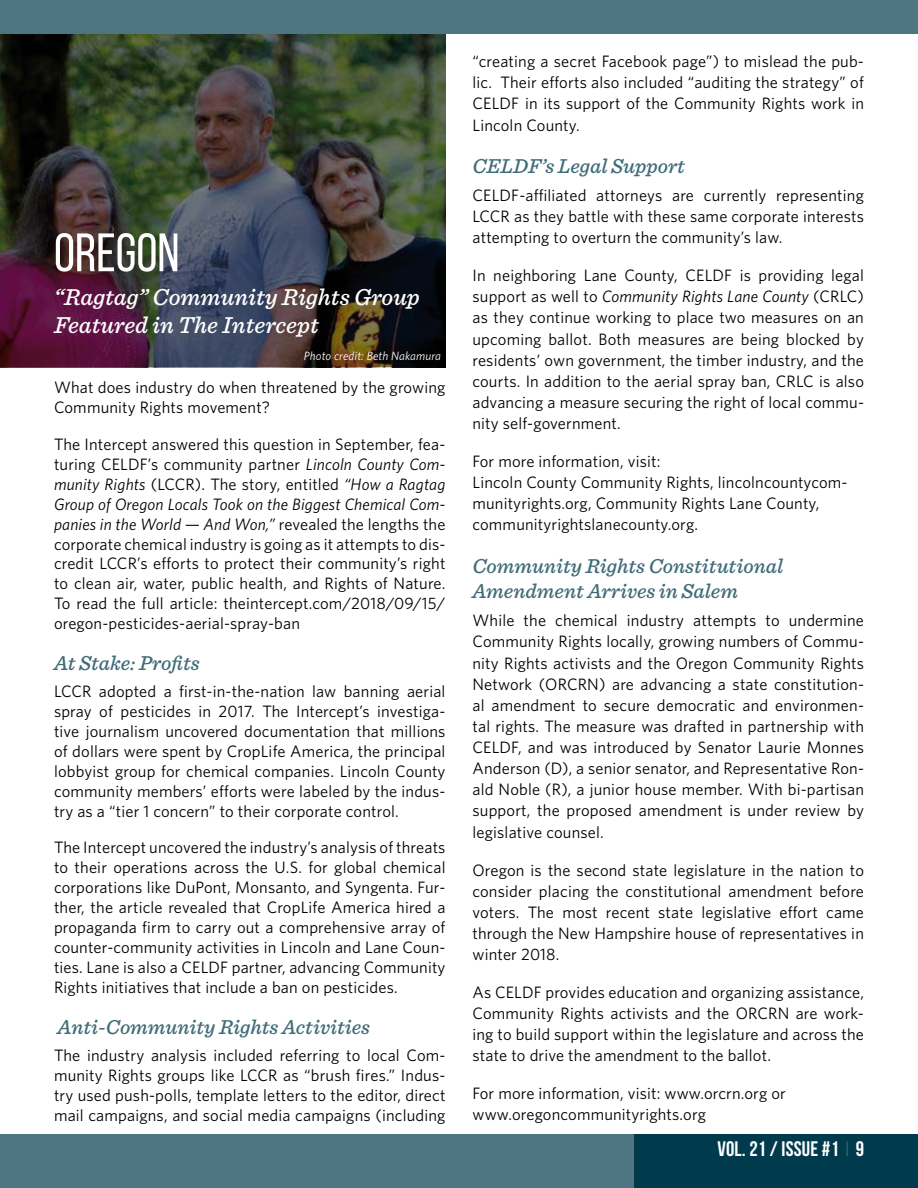
<style>
.page{position:relative;width:918px;height:1188px;background:#fff}
.page>*{position:absolute;margin:0;border:0;box-sizing:border-box;transform-origin:0 0}
.t1{font:54px "Bebas Neue";color:#fff}
.t2{font:italic 500 24px/27.5px "Sentinel";color:#fff}
.t3{font:italic 500 21px/25.7px "Sentinel";color:#406c79}
.t4{font:700 21px "Bebas Neue";letter-spacing:.01em;color:#fff}
.t5{font:16.5px/21.1px "Whitney";letter-spacing:.01em;color:#000;text-align:justify}
.t6{font:italic 12px "Whitney";letter-spacing:.01em;color:#fff}
.s1{font-style:italic}
.s2{font-weight:100}
</style>
<div class="page">
<img style="left:0;top:34px;width:446px;height:333px">
<div style="left:0;top:1134px;width:918px;height:54px;background:#4d7682"></div>
<div style="left:634px;top:1134px;width:284px;height:54px;background:#003b4d"></div>
<div style="left:0;top:0;width:918px;height:34px;background:#4d7682"></div>
<h1 class="t1" style="left:54px;top:223px;width:127px">OREGON</h1>
<h2 class="t2" style="left:54px;top:282px;width:367px">“Ragtag” Community Rights Group<br>Featured in The Intercept</h2>
<p class="t6" style="left:304px;top:348px;width:139px">Photo credit: Beth Nakamura</p>
<p class="t5" style="left:54px;top:377px;width:393px;line-height:20px">What does industry do when threatened by the growing<br>Community Rights movement?</p>
<p class="t5" style="left:54px;top:434px;width:393px;line-height:20px">The Intercept answered this question in September, fea&shy;turing CELDF’s community partner <span class="s1">Lincoln County Com&shy;munity Rights</span> (LCCR). The story, entitled <span class="s1">“How a Ragtag Group of Oregon Locals Took on the Biggest Chemical Com&shy;panies in the World — And Won,”</span> revealed the lengths the corporate chemical industry is going as it attempts to dis&shy;credit LCCR’s efforts to protect their community’s right to clean air, water, public health, and Rights of Nature.<br>To read the full article: theintercept.com/2018/09/15/ oregon-pesticides-aerial-spray-ban</p>
<p class="t3" style="left:54px;top:649px;width:147px">At Stake: Profits</p>
<p class="t5" style="left:54px;top:681px;width:393px;line-height:20px">LCCR adopted a first-in-the-nation law banning aerial spray of pesticides in 2017. The Intercept’s investiga&shy;tive journalism uncovered documentation that millions of dollars were spent by CropLife America, the principal lobbyist group for chemical companies. Lincoln County community members’ efforts were labeled by the indus&shy;try as a “tier 1 concern” to their corporate control.</p>
<p class="t5" style="left:54px;top:837px;width:393px;line-height:20px">The Intercept uncovered the industry’s analysis of threats to their operations across the U.S. for global chemical corporations like DuPont, Monsanto, and Syngenta. Fur&shy;ther, the article revealed that CropLife America hired a propaganda firm to carry out a comprehensive array of counter-community activities in Lincoln and Lane Coun&shy;ties. Lane is also a CELDF partner, advancing Community Rights initiatives that include a ban on pesticides.</p>
<p class="t3" style="left:58px;top:1013px;width:314px">Anti-Community Rights Activities</p>
<p class="t5" style="left:54px;top:1045px;width:393px;line-height:20px">The industry analysis included referring to local Com&shy;munity Rights groups like LCCR as “brush fires.” Indus&shy;try used push-polls, template letters to the editor, direct mail campaigns, and social media campaigns (including</p>
<p class="t5" style="left:473px;top:50px;width:393px">“creating a secret Facebook page”) to mislead the pub&shy;lic. Their efforts also included “auditing the strategy” of CELDF in its support of the Community Rights work in Lincoln County.</p>
<p class="t3" style="left:472px;top:152px;width:214px">CELDF’s Legal Support</p>
<p class="t5" style="left:472px;top:184px;width:393px">CELDF-affiliated attorneys are currently representing LCCR as they battle with these same corporate interests attempting to overturn the community’s law.</p>
<p class="t5" style="left:472px;top:264px;width:393px">In neighboring Lane County, CELDF is providing legal support as well to <span class="s1">Community Rights Lane County</span> (CRLC) as they continue working to place two measures on an upcoming ballot. Both measures are being blocked by residents’ own government, the timber industry, and the courts. In addition to the aerial spray ban, CRLC is also advancing a measure securing the right of local commu&shy;nity self-government.</p>
<p class="t5" style="left:472px;top:450px;width:377px;text-align:left">For more information, visit:<br>Lincoln County Community Rights, lincolncountycom&shy;munityrights.org, Community Rights Lane County, communityrightslanecounty.org.</p>
<p class="t3" style="left:472px;top:552px;width:312px">Community Rights Constitutional<br>Amendment Arrives in Salem</p>
<p class="t5" style="left:472px;top:610px;width:393px">While the chemical industry attempts to undermine Community Rights locally, growing numbers of Commu&shy;nity Rights activists and the Oregon Community Rights Network (ORCRN) are advancing a state constitution&shy;al amendment to secure democratic and environmen&shy;tal rights. The measure was drafted in partnership with CELDF, and was introduced by Senator Laurie Monnes Anderson (D), a senior senator, and Representative Ron&shy;ald Noble (R), a junior house member. With bi-partisan support, the proposed amendment is under review by legislative counsel.</p>
<p class="t5" style="left:472px;top:859px;width:393px">Oregon is the second state legislature in the nation to consider placing the constitutional amendment before voters. The most recent state legislative effort came through the New Hampshire house of representatives in winter 2018.</p>
<p class="t5" style="left:472px;top:981px;width:393px">As CELDF provides education and organizing assistance, Community Rights activists and the ORCRN are work&shy;ing to build support within the legislature and across the state to drive the amendment to the ballot.</p>
<p class="t5" style="left:472px;top:1083px;width:315px">For more information, visit: www.orcrn.org or www.oregoncommunityrights.org</p>
<p class="t4" style="left:717px;top:1137px;width:148px">VOL. 21 / ISSUE #1 <span class="s2">|</span> 9</p>
</div>
